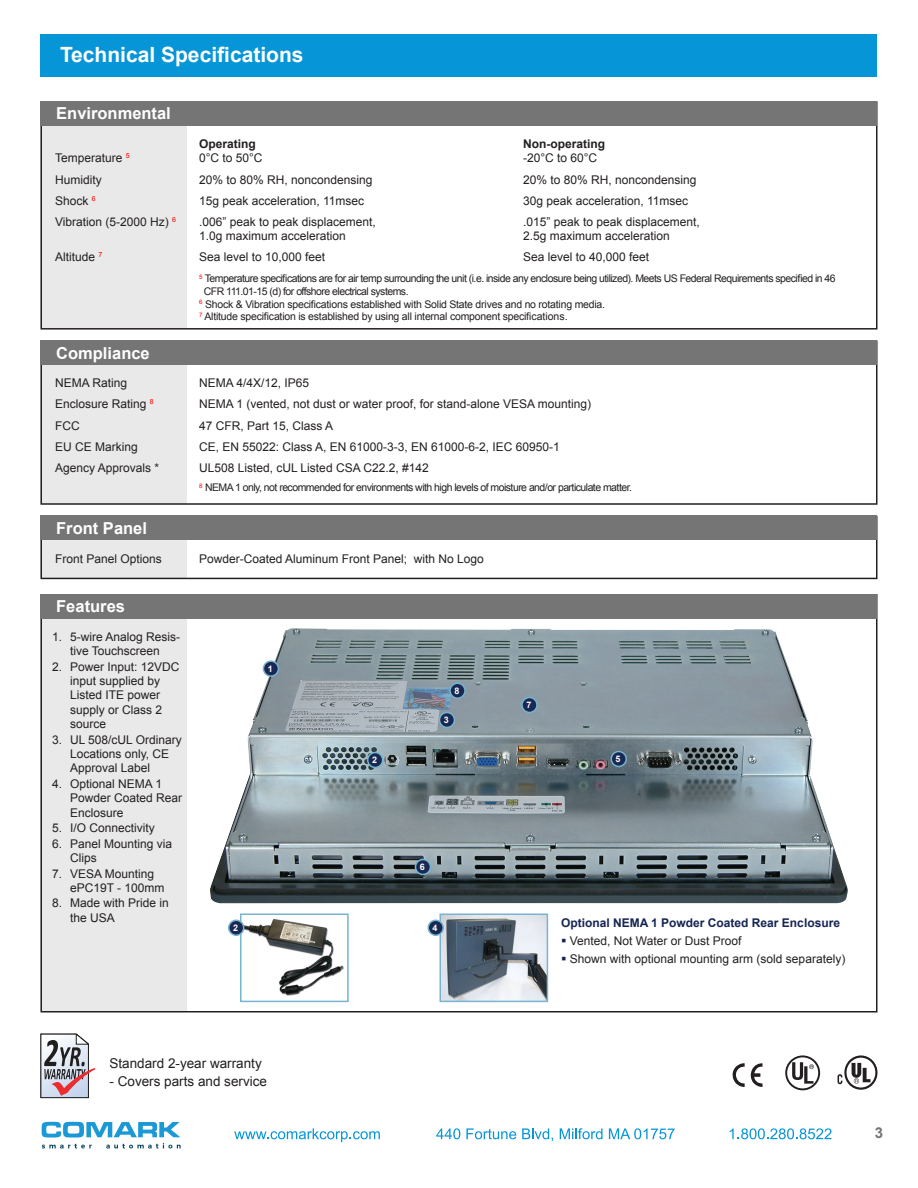
<style>
.page{position:relative;width:918px;height:1188px;background:#fff}
.page>*{position:absolute;margin:0;border:0;box-sizing:border-box;transform-origin:0 0}
.t1{font:700 21px "Arial";color:#fff}
.t2{font:700 16.5px "Arial";color:#fff}
.t3{font:700 15px "Arial";color:#767575}
.t4{font:13.5px "Arial";color:#231f20}
.t5{font:12px/14.4px "Arial";color:#231f20}
.t6{font:700 12px "Arial";color:#162653}
.t7{font:700 12px "Arial";color:#231f20}
.t8{font:10.5px "Arial";letter-spacing:-.05em;color:#231f20}
.t9{font:10.5px "Arial";letter-spacing:-.02em;color:#231f20}
.t10{font:700 9px "Arial";color:#fff}
.s1{color:#162653}
</style>
<div class="page">
<svg style="left:234px;top:1128px;width:146px;height:14px"></svg>
<svg style="left:436px;top:1128px;width:24px;height:11px"></svg>
<svg style="left:466px;top:1128px;width:50px;height:11px"></svg>
<svg style="left:522px;top:1128px;width:31px;height:13px"></svg>
<svg style="left:560px;top:1128px;width:43px;height:11px"></svg>
<svg style="left:609px;top:1128px;width:66px;height:11px"></svg>
<svg style="left:730px;top:1128px;width:102px;height:11px"></svg>
<svg style="left:42px;top:1122px;width:139px;height:27px"></svg>
<img style="left:243px;top:919px;width:101px;height:77px">
<div style="left:240px;top:914px;width:109px;height:88px;border:2px solid #76b4cf"></div>
<img style="left:443px;top:917px;width:102px;height:82px">
<div style="left:440px;top:914px;width:108px;height:88px;border:2px solid #76b4cf"></div>
<img style="left:210px;top:628px;width:638px;height:275px">
<div style="left:40px;top:124px;width:147px;height:204px;background:#e9e9e9"></div>
<div style="left:40px;top:363px;width:147px;height:141px;background:#e9e9e9"></div>
<div style="left:40px;top:539px;width:147px;height:39px;background:#e9e9e9"></div>
<div style="left:40px;top:617px;width:147px;height:394px;background:#e9e9e9"></div>
<div style="left:40px;top:34px;width:838px;height:43px;background:#0696d7"></div>
<svg style="left:838px;top:1055px;width:39px;height:35px"></svg>
<svg style="left:733px;top:1063px;width:12px;height:24px"></svg>
<svg style="left:751px;top:1063px;width:12px;height:24px"></svg>
<div style="left:785px;top:1055px;width:35px;height:35px;border:2px solid #231f20;border-radius:50%"></div>
<svg style="left:792px;top:1062px;width:22px;height:22px"></svg>
<svg style="left:40px;top:1034px;width:55px;height:64px"></svg>
<div style="left:40px;top:340px;width:838px;height:165px;border:2px solid #231f20"></div>
<div style="left:40px;top:516px;width:838px;height:63px;border:2px solid #231f20"></div>
<div style="left:40px;top:101px;width:838px;height:24px;background:#767575"></div>
<div style="left:40px;top:340px;width:838px;height:25px;background:#767575"></div>
<div style="left:40px;top:516px;width:838px;height:24px;background:#767575"></div>
<div style="left:40px;top:594px;width:838px;height:24px;background:#767575"></div>
<div style="left:263px;top:661px;width:15px;height:15px;background:#192953;border-radius:50%"></div>
<div style="left:263px;top:660px;width:16px;height:17px;border:2px solid #76b4cf;border-radius:50%"></div>
<div style="left:368px;top:753px;width:15px;height:14px;background:#192953;border-radius:50%"></div>
<div style="left:367px;top:752px;width:16px;height:16px;border:2px solid #76b4cf;border-radius:50%"></div>
<div style="left:229px;top:920px;width:15px;height:15px;background:#192953;border-radius:50%"></div>
<div style="left:228px;top:920px;width:16px;height:16px;border:2px solid #76b4cf;border-radius:50%"></div>
<div style="left:440px;top:712px;width:14px;height:15px;background:#192953;border-radius:50%"></div>
<div style="left:439px;top:712px;width:16px;height:16px;border:2px solid #76b4cf;border-radius:50%"></div>
<div style="left:428px;top:920px;width:15px;height:15px;background:#192953;border-radius:50%"></div>
<div style="left:428px;top:920px;width:16px;height:16px;border:2px solid #76b4cf;border-radius:50%"></div>
<div style="left:611px;top:751px;width:15px;height:15px;background:#192953;border-radius:50%"></div>
<div style="left:611px;top:751px;width:16px;height:16px;border:2px solid #76b4cf;border-radius:50%"></div>
<div style="left:416px;top:859px;width:14px;height:15px;background:#192953;border-radius:50%"></div>
<div style="left:415px;top:859px;width:16px;height:16px;border:2px solid #76b4cf;border-radius:50%"></div>
<div style="left:522px;top:697px;width:15px;height:15px;background:#192953;border-radius:50%"></div>
<div style="left:521px;top:697px;width:17px;height:16px;border:2px solid #76b4cf;border-radius:50%"></div>
<div style="left:450px;top:683px;width:15px;height:15px;background:#192953;border-radius:50%"></div>
<div style="left:449px;top:682px;width:17px;height:17px;border:2px solid #76b4cf;border-radius:50%"></div>
<h1 class="t1" style="left:60px;top:40px;width:245px">Technical Specifications</h1>
<h2 class="t2" style="left:56px;top:102px;width:116px">Environmental</h2>
<p class="t7" style="left:199px;top:136px;width:54px">Operating</p>
<p class="t7" style="left:523px;top:136px;width:82px">Non-operating</p>
<p class="t5" style="left:55px;top:151px;width:76px">Temperature <sup>5</sup></p>
<p class="t5" style="left:199px;top:151px;width:65px">0°C to 50°C</p>
<p class="t5" style="left:523px;top:151px;width:76px">-20°C to 60°C</p>
<p class="t5" style="left:55px;top:172px;width:48px">Humidity</p>
<p class="t5" style="left:199px;top:172px;width:175px">20% to 80% RH, noncondensing</p>
<p class="t5" style="left:523px;top:172px;width:175px">20% to 80% RH, noncondensing</p>
<p class="t5" style="left:55px;top:194px;width:42px">Shock <sup>6</sup></p>
<p class="t5" style="left:199px;top:194px;width:167px">15g peak acceleration, 11msec</p>
<p class="t5" style="left:523px;top:194px;width:167px">30g peak acceleration, 11msec</p>
<p class="t5" style="left:55px;top:215px;width:123px">Vibration (5-2000 Hz) <sup>6</sup></p>
<p class="t5" style="left:199px;top:215px;width:178px">.006” peak to peak displacement,</p>
<p class="t5" style="left:523px;top:215px;width:178px">.015” peak to peak displacement,</p>
<p class="t5" style="left:199px;top:229px;width:148px">1.0g maximum acceleration</p>
<p class="t5" style="left:523px;top:229px;width:148px">2.5g maximum acceleration</p>
<p class="t5" style="left:55px;top:250px;width:49px">Altitude <sup>7</sup></p>
<p class="t5" style="left:199px;top:250px;width:128px">Sea level to 10,000 feet</p>
<p class="t5" style="left:523px;top:250px;width:128px">Sea level to 40,000 feet</p>
<p class="t8" style="left:199px;top:272px;width:638px"><sup>5</sup> Temperature specifications are for air temp surrounding the unit (i.e. inside any enclosure being utilized). Meets US Federal Requirements specified in 46</p>
<p class="t8" style="left:204px;top:284px;width:206px">CFR 111.01-15 (d) for offshore electrical systems.</p>
<p class="t9" style="left:199px;top:297px;width:408px"><sup>6</sup> Shock &amp; Vibration specifications established with Solid State drives and no rotating media.</p>
<p class="t9" style="left:199px;top:310px;width:370px"><sup>7</sup> Altitude specification is established by using all internal component specifications.</p>
<h2 class="t2" style="left:56px;top:342px;width:95px">Compliance</h2>
<p class="t5" style="left:55px;top:376px;width:74px">NEMA Rating</p>
<p class="t5" style="left:199px;top:376px;width:112px">NEMA 4/4X/12, IP65</p>
<p class="t5" style="left:55px;top:397px;width:100px">Enclosure Rating <sup>8</sup></p>
<p class="t5" style="left:199px;top:397px;width:394px">NEMA 1 (vented, not dust or water proof, for stand-alone VESA mounting)</p>
<p class="t5" style="left:55px;top:418px;width:26px">FCC</p>
<p class="t5" style="left:199px;top:418px;width:136px">47 CFR, Part 15, Class A</p>
<p class="t5" style="left:55px;top:439px;width:84px">EU CE Marking</p>
<p class="t5" style="left:199px;top:439px;width:362px">CE, EN 55022: Class A, EN 61000-3-3, EN 61000-6-2, IEC 60950-1</p>
<p class="t5" style="left:55px;top:461px;width:106px">Agency Approvals *</p>
<p class="t5" style="left:199px;top:461px;width:231px">UL508 Listed, cUL Listed CSA C22.2, #142</p>
<p class="t8" style="left:199px;top:481px;width:434px"><sup>8</sup> NEMA 1 only, not recommended for environments with high levels of moisture and/or particulate matter.</p>
<h2 class="t2" style="left:56px;top:517px;width:92px">Front Panel</h2>
<p class="t5" style="left:55px;top:551px;width:108px">Front Panel Options</p>
<p class="t5" style="left:199px;top:551px;width:286px">Powder-Coated Aluminum Front Panel; with No Logo</p>
<h2 class="t2" style="left:56px;top:595px;width:70px">Features</h2>
<p class="t5" style="left:52px;top:629px;width:130px;text-align:center">1. 5-wire Analog Resis&shy;tive Touchscreen</p>
<p class="t5" style="left:70px;top:659px;width:111px;text-indent:-18px">2. Power Input: 12VDC input supplied by<br>Listed ITE power supply or Class 2 source</p>
<p class="t5" style="left:70px;top:732px;width:113px;text-indent:-18px">3. UL 508/cUL Ordinary<br>Locations only, CE<br>Approval Label</p>
<p class="t5" style="left:70px;top:777px;width:114px;text-indent:-18px">4. Optional NEMA 1<br>Powder Coated Rear<br>Enclosure</p>
<p class="t5" style="left:52px;top:821px;width:104px">5. I/O Connectivity</p>
<p class="t5" style="left:70px;top:836px;width:104px;text-indent:-18px">6. Panel Mounting via<br>Clips</p>
<p class="t5" style="left:70px;top:866px;width:96px;text-indent:-18px">7. VESA Mounting ePC19T - 100mm</p>
<p class="t5" style="left:70px;top:896px;width:100px;text-indent:-18px">8. Made with Pride in the USA</p>
<p class="t10" style="left:268px;top:663px;width:7px">1</p>
<p class="t10" style="left:233px;top:922px;width:7px">2</p>
<p class="t10" style="left:372px;top:754px;width:7px">2</p>
<p class="t10" style="left:454px;top:685px;width:7px">8</p>
<p class="t10" style="left:444px;top:714px;width:7px">3</p>
<p class="t10" style="left:420px;top:861px;width:7px">6</p>
<p class="t10" style="left:433px;top:922px;width:7px">4</p>
<p class="t10" style="left:526px;top:699px;width:7px">7</p>
<p class="t10" style="left:616px;top:753px;width:7px">5</p>
<p class="t6" style="left:561px;top:914px;width:280px">Optional NEMA 1 Powder Coated Rear Enclosure</p>
<p class="t5" style="left:561px;top:933px;width:182px"><span class="s1">▪</span> Vented, Not Water or Dust Proof</p>
<p class="t5" style="left:561px;top:952px;width:286px"><span class="s1">▪</span> Shown with optional mounting arm (sold separately)</p>
<p class="t4" style="left:110px;top:1054px;width:154px">Standard 2-year warranty</p>
<p class="t4" style="left:110px;top:1072px;width:159px">- Covers parts and service</p>
<p class="t3" style="left:875px;top:1123px;width:10px">3</p>
</div>
